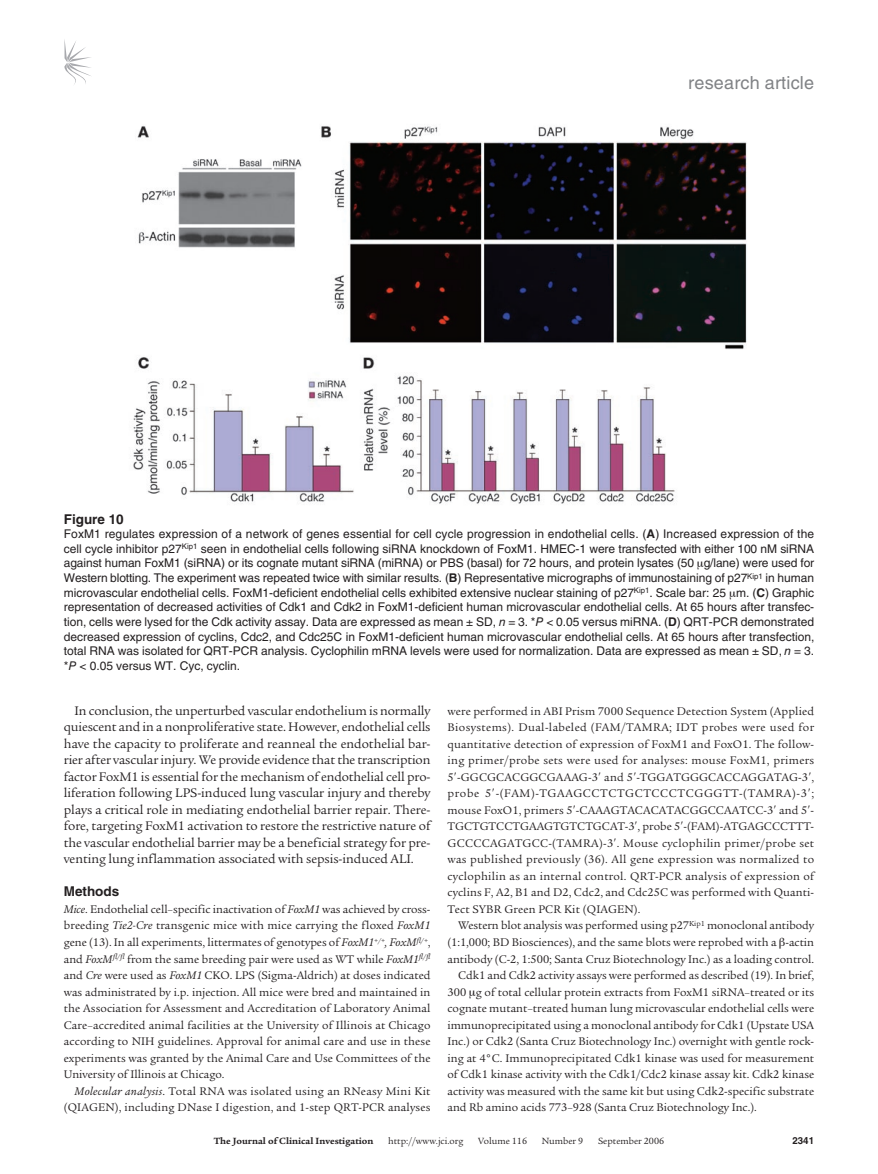
<style>
.page{position:relative;width:878px;height:1174px;background:#fff}
.page>*{position:absolute;margin:0;border:0;box-sizing:border-box;transform-origin:0 0}
.t1{font:18px "Helvetica LT Std";letter-spacing:.01em;color:#808285}
.t2{font:13.5px/16.5px "Legacy Serif Std";letter-spacing:-.005em;color:#231f20;text-align:justify}
.t3{font:700 13.5px "Helvetica LT Std";color:#231f20}
.t4{font:12px/16.5px "Legacy Serif Std";color:#231f20;text-align:justify}
.t5{font:12px/14.7px "Helvetica LT Std";color:#231f20;text-align:justify}
.t6{font:12px/16.5px "Legacy Serif Std";letter-spacing:.02em;color:#231f20}
.t7{font:9.75px "Legacy Serif Std";color:#231f20}
.t8{font:700 9.75px "Legacy Serif Std";color:#231f20}
.t9{font:700 9.75px "Helvetica LT Std";color:#231f20}
.s1{font-weight:700}
.s2{font-style:italic}
</style>
<div class="page">
<svg style="left:64px;top:39px;width:27px;height:45px"></svg>
<img style="left:133px;top:125px;width:614px;height:379px">
<h1 class="t1" style="left:688px;top:72px;width:127px">research article</h1>
<p class="t3" style="left:64px;top:510px;width:61px">Figure 10</p>
<p class="t5" style="left:64px;top:526px;width:752px">FoxM1 regulates expression of a network of genes essential for cell cycle progression in endothelial cells. (<span class="s1">A</span>) Increased expression of the cell cycle inhibitor p27<sup>Kip1</sup> seen in endothelial cells following siRNA knockdown of FoxM1. HMEC-1 were transfected with either 100 nM siRNA against human FoxM1 (siRNA) or its cognate mutant siRNA (miRNA) or PBS (basal) for 72 hours, and protein lysates (50 g/lane) were used for Western blotting. The experiment was repeated twice with similar results. (<span class="s1">B</span>) Representative micrographs of immunostaining of p27<sup>Kip1</sup> in human microvascular endothelial cells. FoxM1-deficient endothelial cells exhibited extensive nuclear staining of p27<sup>Kip1</sup>. Scale bar: 25 m. (<span class="s1">C</span>) Graphic representation of decreased activities of Cdk1 and Cdk2 in FoxM1-deficient human microvascular endothelial cells. At 65 hours after transfec&shy;tion, cells were lysed for the Cdk activity assay. Data are expressed as mean ± SD, <span class="s2">n</span> = 3. *<span class="s2">P</span> &lt; 0.05 versus miRNA. (<span class="s1">D</span>) QRT-PCR demonstrated decreased expression of cyclins, Cdc2, and Cdc25C in FoxM1-deficient human microvascular endothelial cells. At 65 hours after transfection, total RNA was isolated for QRT-PCR analysis. Cyclophilin mRNA levels were used for normalization. Data are expressed as mean ± SD, <span class="s2">n</span> = 3. *<span class="s2">P</span> &lt; 0.05 versus WT. Cyc, cyclin.</p>
<p class="t2" style="left:64px;top:702px;width:368px;text-indent:11px">In conclusion, the unperturbed vascular endothelium is normally quiescent and in a nonproliferative state. However, endothelial cells have the capacity to proliferate and reanneal the endothelial bar&shy;rier after vascular injury. We provide evidence that the transcription factor FoxM1 is essential for the mechanism of endothelial cell pro&shy;liferation following LPS-induced lung vascular injury and thereby plays a critical role in mediating endothelial barrier repair. There&shy;fore, targeting FoxM1 activation to restore the restrictive nature of the vascular endothelial barrier may be a beneficial strategy for pre&shy;venting lung inflammation associated with sepsis-induced ALI.</p>
<p class="t3" style="left:64px;top:883px;width:57px">Methods</p>
<p class="t4" style="left:64px;top:901px;width:368px"><span class="s2">Mice</span>. Endothelial cell–specific inactivation of <span class="s2">FoxM1</span> was achieved by cross&shy;breeding <span class="s2">Tie2-Cre</span> transgenic mice with mice carrying the floxed <span class="s2">FoxM1 </span>gene (13). In all experiments, littermates of genotypes of <span class="s2">FoxM1</span><sup>+/+</sup><span class="s2">, FoxM</span><sup>fl/+</sup>, and <span class="s2">FoxM</span><sup>fl/fl</sup> from the same breeding pair were used as WT while <span class="s2">FoxM1</span><sup>fl/fl </sup>and <span class="s2">Cre</span> were used as <span class="s2">FoxM1</span> CKO. LPS (Sigma-Aldrich) at doses indicated was administrated by i.p. injection. All mice were bred and maintained in the Association for Assessment and Accreditation of Laboratory Animal Care–accredited animal facilities at the University of Illinois at Chicago according to NIH guidelines. Approval for animal care and use in these experiments was granted by the Animal Care and Use Committees of the University of Illinois at Chicago.</p>
<p class="t6" style="left:64px;top:1082px;width:368px;text-indent:11px"><span class="s2">Molecular analysis</span>. Total RNA was isolated using an RNeasy Mini Kit (Qiagen</p>
<p class="t4" style="left:115px;top:1099px;width:317px">), including DNase I digestion, and 1-step QRT-PCR analyses</p>
<p class="t4" style="left:447px;top:703px;width:368px">were performed in ABI Prism 7000 Sequence Detection System (Applied Biosystems). Dual-labeled (FAM/TAMRA; IDT probes were used for quantitative detection of expression of FoxM1 and FoxO1. The follow&shy;ing primer/probe sets were used for analyses: mouse FoxM1, primers 5 -GGCGCACGGCGAAAG-3 and 5 -TGGATGGGCACCAGGATAG-3 , probe 5 -(FAM)-TGAAGCCTCTGCTCCCTCGGGTT-(TAMRA)-3 ; mouse FoxO1, primers 5 -CAAAGTACACATACGGCCAATCC-3 and 5 - TGCTGTCCTGAAGTGTCTGCAT-3 , probe 5 -(FAM)-ATGAGCCCTTT-GCCCCAGATGCC-(TAMRA)-3 . Mouse cyclophilin primer/probe set was published previously (36). All gene expression was normalized to cyclophilin as an internal control. QRT-PCR analysis of expression of cyclins F, A2, B1 and D2, Cdc2, and Cdc25C was performed with Quanti-Tect SYBR Green PCR Kit (Qiagen</p>
<p class="t4" style="left:634px;top:901px;width:8px">).</p>
<p class="t4" style="left:458px;top:917px;width:357px">Western blot analysis was performed using p27<sup>Kip1</sup> monoclonal antibody</p>
<p class="t4" style="left:447px;top:934px;width:368px">(1:1,000; BD Biosciences), and the same blots were reprobed with a -actin</p>
<p class="t4" style="left:447px;top:950px;width:368px">antibody (C-2, 1:500; Santa Cruz Biotechnology Inc.) as a loading control.</p>
<p class="t4" style="left:458px;top:967px;width:357px">Cdk1 and Cdk2 activity assays were performed as described (19). In brief,</p>
<p class="t4" style="left:447px;top:983px;width:368px">300 g of total cellular protein extracts from FoxM1 siRNA–treated or its</p>
<p class="t4" style="left:447px;top:1000px;width:368px">cognate mutant–treated human lung microvascular endothelial cells were</p>
<p class="t4" style="left:447px;top:1016px;width:368px">immunoprecipitated using a monoclonal antibody for Cdk1 (Upstate USA</p>
<p class="t4" style="left:447px;top:1033px;width:368px">Inc.) or Cdk2 (Santa Cruz Biotechnology Inc.) overnight with gentle rock-</p>
<p class="t4" style="left:447px;top:1049px;width:368px">ing at 4°C. Immunoprecipitated Cdk1 kinase was used for measurement</p>
<p class="t4" style="left:447px;top:1066px;width:368px">of Cdk1 kinase activity with the Cdk1/Cdc2 kinase assay kit. Cdk2 kinase</p>
<p class="t4" style="left:447px;top:1082px;width:368px">activity was measured with the same kit but using Cdk2-specific substrate</p>
<p class="t4" style="left:447px;top:1099px;width:311px">and Rb amino acids 773–928 (Santa Cruz Biotechnology Inc.).</p>
<p class="t8" style="left:214px;top:1135px;width:161px">The Journal of Clinical Investigation</p>
<p class="t7" style="left:388px;top:1135px;width:77px">http://www.jci.org</p>
<p class="t7" style="left:478px;top:1135px;width:50px">Volume 116</p>
<p class="t7" style="left:541px;top:1135px;width:43px">Number 9</p>
<p class="t7" style="left:598px;top:1135px;width:68px">September 2006</p>
<p class="t9" style="left:792px;top:1134px;width:23px">2341</p>
</div>
